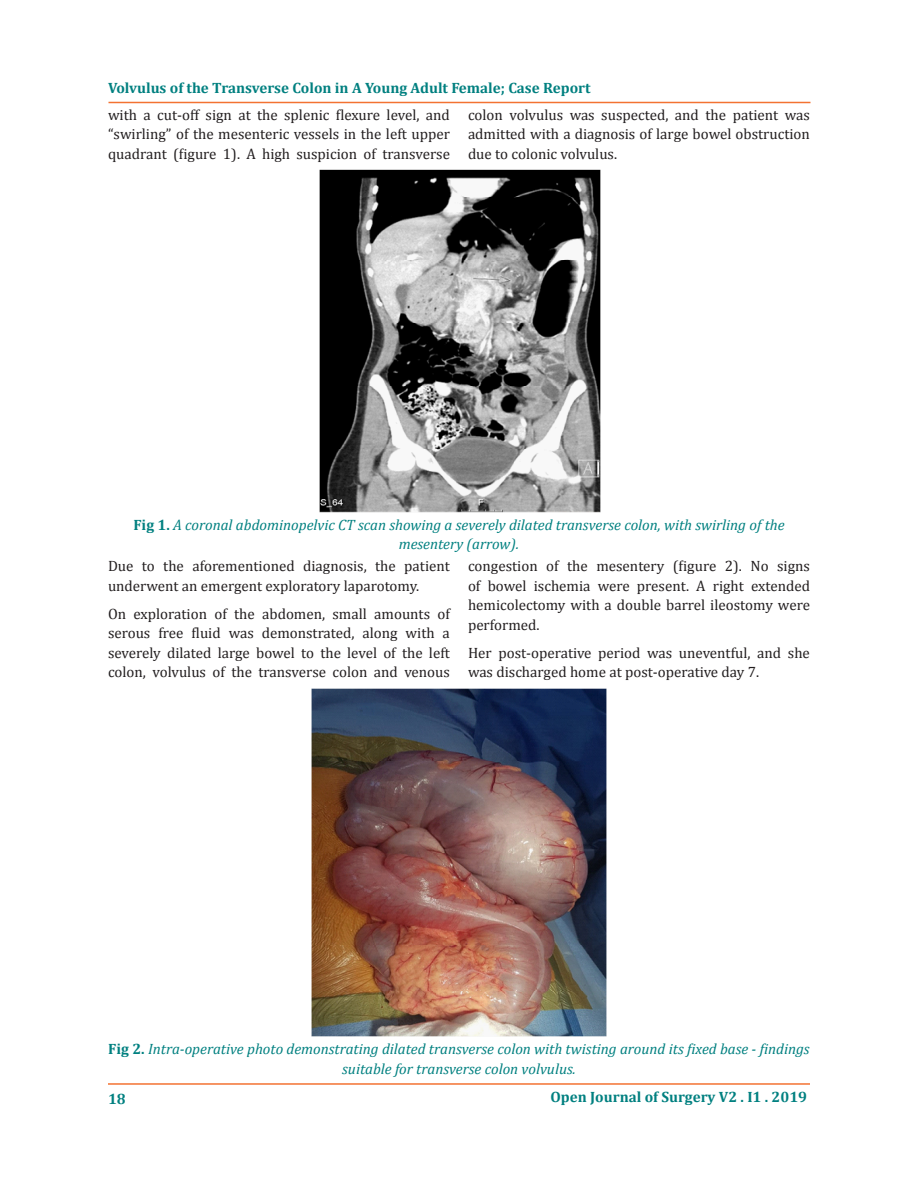
<style>
.page{position:relative;width:918px;height:1188px;background:#fff}
.page>*{position:absolute;margin:0;border:0;box-sizing:border-box;transform-origin:0 0}
.Footnote_text{font:15px/19.5px "Cambria";color:#231f20;text-align:justify}
.Footnote_text-2{font:italic 15px/19.5px "Cambria";color:#008080;text-align:center}
.t1{font:700 15px "Cambria";color:#008080}
.s1{font-weight:700;font-style:normal}
</style>
<div class="page">
<hr style="left:108px;top:1083px;width:702px;height:2px;background:#f37232">
<hr style="left:108px;top:102px;width:702px;height:1px;background:#f37232">
<img style="left:320px;top:170px;width:280px;height:342px">
<img style="left:311px;top:689px;width:295px;height:348px">
<p class="t1" style="left:108px;top:77px;width:484px">Volvulus of the Transverse Colon in A Young Adult Female; Case Report</p>
<p class="Footnote_text" style="left:108px;top:105px;width:344px">with a cut-off sign at the splenic flexure level, and “swirling” of the mesenteric vessels in the left upper quadrant (figure 1). A high suspicion of transverse</p>
<p class="Footnote_text" style="left:468px;top:105px;width:344px">colon volvulus was suspected, and the patient was admitted with a diagnosis of large bowel obstruction due to colonic volvulus.</p>
<p class="Footnote_text-2" style="left:133px;top:514px;width:653px"><span class="s1">Fig 1.</span> A coronal abdominopelvic CT scan showing a severely dilated transverse colon, with swirling of the mesentery (arrow).</p>
<p class="Footnote_text" style="left:108px;top:556px;width:343px">Due to the aforementioned diagnosis, the patient underwent an emergent exploratory laparotomy.</p>
<p class="Footnote_text" style="left:108px;top:604px;width:343px">On exploration of the abdomen, small amounts of serous free fluid was demonstrated, along with a severely dilated large bowel to the level of the left colon, volvulus of the transverse colon and venous</p>
<p class="Footnote_text" style="left:468px;top:556px;width:344px">congestion of the mesentery (figure 2). No signs of bowel ischemia were present. A right extended hemicolectomy with a double barrel ileostomy were performed.</p>
<p class="Footnote_text" style="left:468px;top:643px;width:343px">Her post-operative period was uneventful, and she was discharged home at post-operative day 7.</p>
<p class="Footnote_text-2" style="left:108px;top:1039px;width:703px"><span class="s1">Fig 2.</span> Intra-operative photo demonstrating dilated transverse colon with twisting around its fixed base - findings suitable for transverse colon volvulus.</p>
<p class="t1" style="left:108px;top:1089px;width:19px">18</p>
<p class="t1" style="left:551px;top:1086px;width:258px">Open Journal of Surgery V2 . I1 . 2019</p>
</div>
